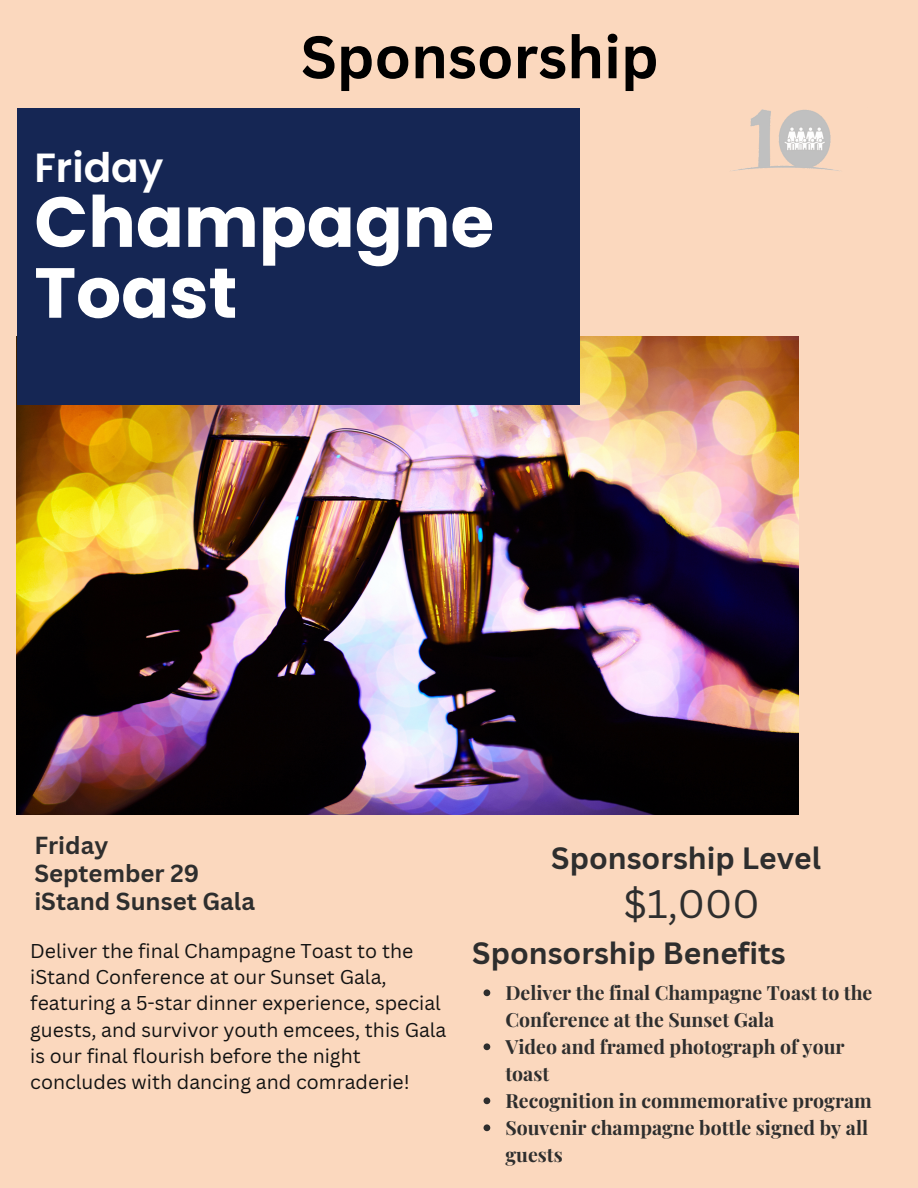
<style>
.page{position:relative;width:918px;height:1188px;background:#fbd8be}
.page>*{position:absolute;margin:0;border:0;box-sizing:border-box;transform-origin:0 0}
.t1{font:700 70.65px/70.8px "Poppins";color:#fff}
.t2{font:700 58.5px "Canva Sans";color:#000}
.t3{font:600 40.65px "Poppins";color:#fff}
.t4{font:38.85px "Canva Sans";color:#2e2e2e}
.t5{font:700 30px "Canva Sans";color:#2e2e2e}
.t6{font:700 24px "Canva Sans";color:#2e2e2e}
.t7{font:19.5px/26.4px "Canva Sans";color:#121212}
.t8{font:700 19.5px/27px "Playfair Display";color:#2e2e2e}
</style>
<div class="page">
<img style="left:17px;top:337px;width:782px;height:478px">
<div style="left:17px;top:108px;width:562px;height:297px;background:#152654"></div>
<svg style="left:484px;top:989px;width:6px;height:7px"></svg>
<svg style="left:484px;top:1043px;width:6px;height:7px"></svg>
<svg style="left:484px;top:1097px;width:6px;height:7px"></svg>
<svg style="left:484px;top:1124px;width:6px;height:7px"></svg>
<img style="left:732px;top:109px;width:107px;height:62px">
<p class="t2" style="left:301px;top:16px;width:359px">Sponsorship</p>
<p class="t3" style="left:34px;top:139px;width:131px">Friday</p>
<p class="t1" style="left:34px;top:187px;width:461px">Champagne<br>Toast</p>
<p class="t6" style="left:34px;top:828px;width:75px">Friday</p>
<p class="t6" style="left:34px;top:856px;width:166px">September 29</p>
<p class="t6" style="left:34px;top:884px;width:222px">iStand Sunset Gala</p>
<p class="t5" style="left:551px;top:836px;width:271px">Sponsorship Level</p>
<p class="t4" style="left:623px;top:877px;width:138px">$1,000</p>
<p class="t7" style="left:30px;top:937px;width:418px">Deliver the final Champagne Toast to the iStand Conference at our Sunset Gala, featuring a 5-star dinner experience, special guests, and survivor youth emcees, this Gala is our final flourish before the night concludes with dancing and comraderie!</p>
<p class="t5" style="left:472px;top:932px;width:315px">Sponsorship Benefits</p>
<p class="t8" style="left:505px;top:978px;width:369px">Deliver the final Champagne Toast to the<br>Conference at the Sunset Gala</p>
<p class="t8" style="left:505px;top:1032px;width:341px">Video and framed photograph of your toast</p>
<p class="t8" style="left:505px;top:1086px;width:368px">Recognition in commemorative program</p>
<p class="t8" style="left:505px;top:1113px;width:364px">Souvenir champagne bottle signed by all guests</p>
</div>
